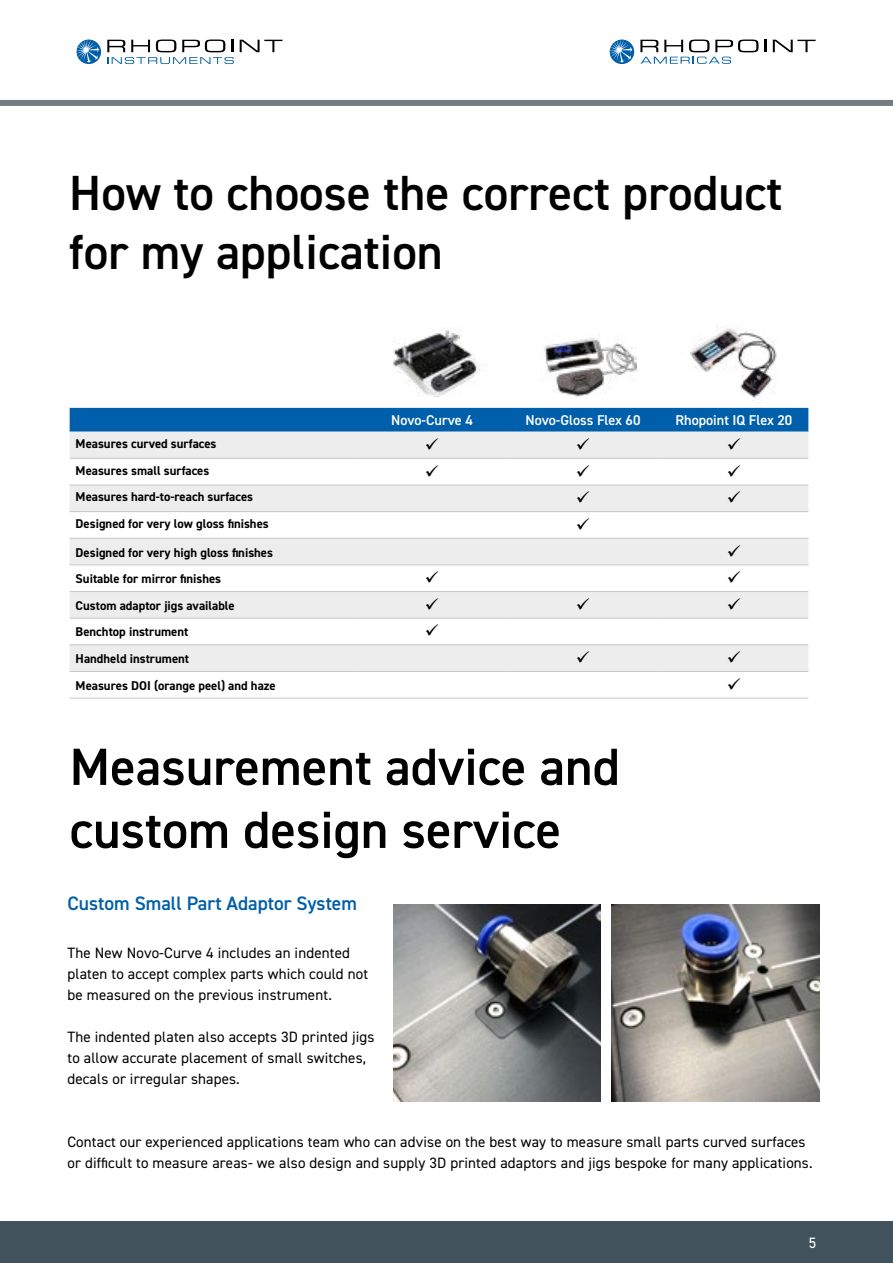
<style>
.page{position:relative;width:893px;height:1263px;background:#fff}
.page>*{position:absolute;margin:0;border:0;box-sizing:border-box;transform-origin:0 0}
.t1{font:600 52.5px/63px "DIN2014";color:#000}
.t2{font:600 49.5px/59.4px "DIN2014";color:#000}
.t3{font:600 19.5px "DIN2014";color:#005faa}
.t4{font:15px/21px "DIN2014";letter-spacing:.01em;color:#000}
.t5{font:15px "DIN2014";color:#fff}
.t6{font:600 14.25px "DIN2014";color:#fff}
.t7{font:700 12.75px "DIN2014";color:#000}
</style>
<div class="page">
<div style="left:0;top:100px;width:893px;height:6px;background:#747b83"></div>
<svg style="left:240px;top:40px;width:42px;height:12px"></svg>
<svg style="left:107px;top:40px;width:127px;height:24px"></svg>
<svg style="left:77px;top:40px;width:24px;height:24px"></svg>
<svg style="left:77px;top:40px;width:22px;height:23px"></svg>
<svg style="left:764px;top:40px;width:2px;height:12px"></svg>
<svg style="left:773px;top:40px;width:43px;height:12px"></svg>
<svg style="left:610px;top:40px;width:24px;height:24px"></svg>
<svg style="left:610px;top:40px;width:22px;height:23px"></svg>
<svg style="left:640px;top:40px;width:118px;height:24px"></svg>
<div style="left:0;top:1221px;width:893px;height:42px;background:#42525c"></div>
<div style="left:70px;top:408px;width:738px;height:24px;background:#005faa"></div>
<div style="left:70px;top:432px;width:738px;height:79px;background:#ededed"></div>
<hr style="left:70px;top:485px;width:288px;height:1px;background:#c6c6c6">
<hr style="left:358px;top:485px;width:148px;height:1px;background:#c6c6c6">
<hr style="left:506px;top:485px;width:153px;height:1px;background:#c6c6c6">
<hr style="left:659px;top:485px;width:149px;height:1px;background:#c6c6c6">
<hr style="left:70px;top:511px;width:288px;height:1px;background:#c6c6c6">
<hr style="left:70px;top:698px;width:288px;height:1px;background:#c6c6c6">
<hr style="left:358px;top:511px;width:148px;height:1px;background:#c6c6c6">
<hr style="left:506px;top:511px;width:153px;height:1px;background:#c6c6c6">
<hr style="left:659px;top:511px;width:149px;height:1px;background:#c6c6c6">
<hr style="left:358px;top:698px;width:148px;height:1px;background:#c6c6c6">
<hr style="left:506px;top:698px;width:153px;height:1px;background:#c6c6c6">
<hr style="left:659px;top:698px;width:149px;height:1px;background:#c6c6c6">
<img style="left:382px;top:328px;width:107px;height:82px">
<img style="left:544px;top:334px;width:93px;height:63px">
<img style="left:680px;top:325px;width:102px;height:90px">
<img style="left:611px;top:905px;width:209px;height:197px">
<img style="left:393px;top:905px;width:207px;height:197px">
<svg style="left:426px;top:438px;width:12px;height:12px"></svg>
<svg style="left:577px;top:438px;width:12px;height:12px"></svg>
<svg style="left:728px;top:438px;width:12px;height:12px"></svg>
<svg style="left:70px;top:458px;width:738px;height:27px"></svg>
<svg style="left:577px;top:491px;width:12px;height:12px"></svg>
<svg style="left:728px;top:491px;width:12px;height:12px"></svg>
<svg style="left:70px;top:537px;width:738px;height:161px"></svg>
<h2 class="t2" style="left:69px;top:165px;width:715px">How to choose the correct product for my application</h2>
<p class="t7" style="left:76px;top:438px;width:142px">Measures curved surfaces</p>
<p class="t7" style="left:76px;top:464px;width:135px">Measures small surfaces</p>
<p class="t7" style="left:76px;top:491px;width:179px">Measures hard-to-reach surfaces</p>
<p class="t7" style="left:76px;top:518px;width:195px">Designed for very low gloss finishes</p>
<p class="t7" style="left:76px;top:546px;width:199px">Designed for very high gloss finishes</p>
<p class="t7" style="left:76px;top:573px;width:147px">Suitable for mirror finishes</p>
<p class="t7" style="left:76px;top:599px;width:161px">Custom adaptor jigs available</p>
<p class="t7" style="left:76px;top:626px;width:114px">Benchtop instrument</p>
<p class="t7" style="left:76px;top:653px;width:115px">Handheld instrument</p>
<p class="t7" style="left:76px;top:679px;width:202px">Measures DOI (orange peel) and haze</p>
<p class="t6" style="left:391px;top:414px;width:83px">Novo-Curve 4</p>
<p class="t6" style="left:525px;top:414px;width:116px">Novo-Gloss Flex 60</p>
<p class="t6" style="left:675px;top:414px;width:118px">Rhopoint IQ Flex 20</p>
<h1 class="t1" style="left:70px;top:737px;width:552px">Measurement advice and custom design service</h1>
<h3 class="t3" style="left:68px;top:894px;width:291px">Custom Small Part Adaptor System</h3>
<p class="t4" style="left:68px;top:942px;width:302px">The New Novo-Curve 4 includes an indented platen to accept complex parts which could not be measured on the previous instrument.</p>
<p class="t4" style="left:68px;top:1026px;width:308px">The indented platen also accepts 3D printed jigs to allow accurate placement of small switches, decals or irregular shapes.</p>
<p class="t4" style="left:68px;top:1132px;width:747px">Contact our experienced applications team who can advise on the best way to measure small parts curved surfaces or difficult to measure areas- we also design and supply 3D printed adaptors and jigs bespoke for many applications.</p>
<p class="t5" style="left:809px;top:1236px;width:9px">5</p>
</div>
